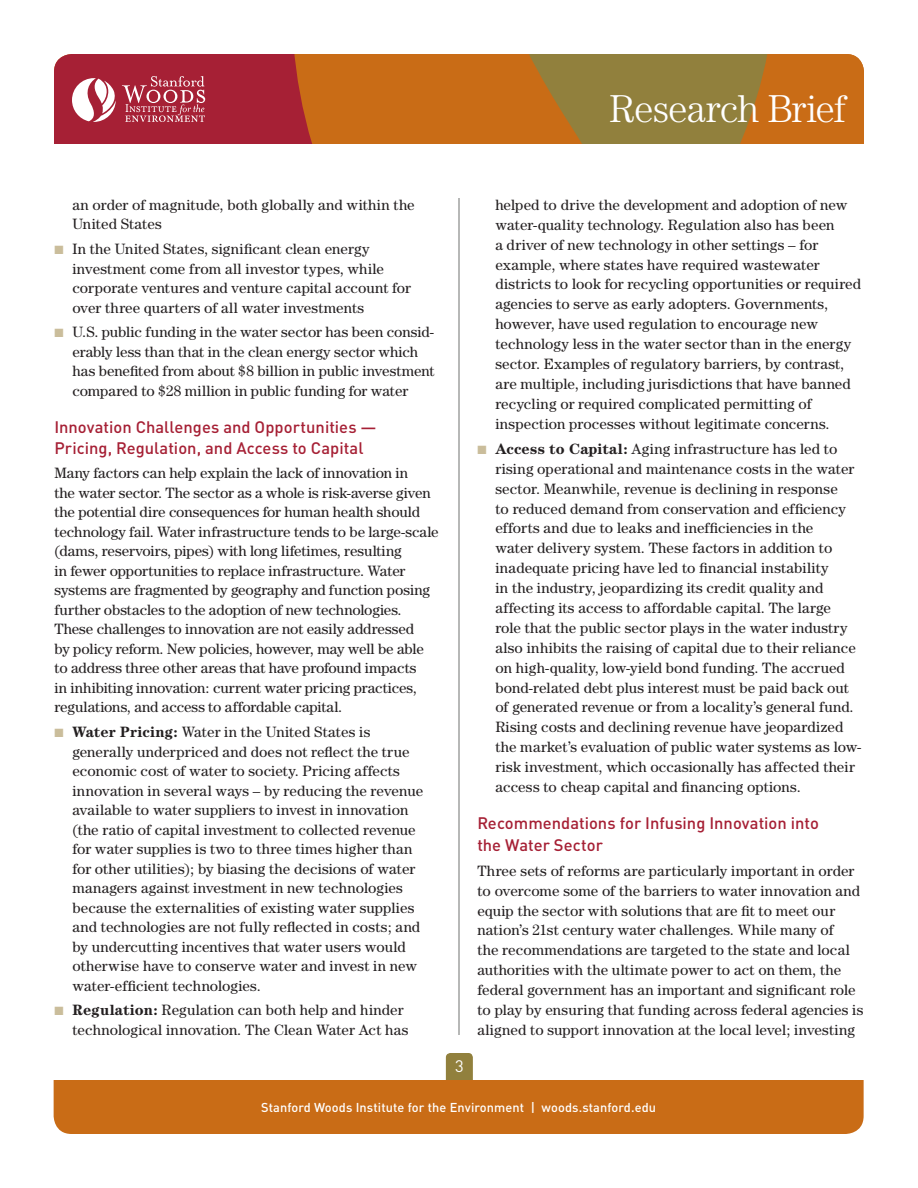
<style>
.page{position:relative;width:918px;height:1188px;background:#fff}
.page>*{position:absolute;margin:0;border:0;box-sizing:border-box;transform-origin:0 0}
.t1{font:300 39px "Century";letter-spacing:-.025em;color:#fff}
.Subhead_1{font:500 16.5px/21px "DIN";color:#a62035}
.t2{font:16.5px "DIN";color:#fff}
.Body_Text{font:15px/20px "Century";letter-spacing:.005em;color:#231f20}
.t3{font:500 12.75px "DIN";letter-spacing:.01em;color:#fff}
.s1{color:#cabd9b}
.s2{font-weight:700}
</style>
<div class="page">
<svg style="left:54px;top:54px;width:810px;height:90px;background:#b25f2f"></svg>
<div style="left:54px;top:1080px;width:810px;height:54px;background:#c96c16"></div>
<svg style="left:446px;top:1053px;width:27px;height:27px"></svg>
<hr style="left:459px;top:198px;width:1px;height:837px;background:#717271">
<h1 class="t1" style="left:610px;top:86px;width:238px">Research Brief</h1>
<p class="Body_Text" style="left:72px;top:195px;width:344px;line-height:19.5px">an order of magnitude, both globally and within the<br>United States</p>
<p class="Body_Text" style="left:72px;top:239px;width:340px;line-height:19.5px;text-indent:-18px"><span class="s1">■</span> In the United States, significant clean energy investment come from all investor types, while corporate ventures and venture capital account for over three quarters of all water investments</p>
<p class="Body_Text" style="left:72px;top:322px;width:364px;line-height:19.5px;text-indent:-18px"><span class="s1">■</span> U.S. public funding in the water sector has been consid&shy;erably less than that in the clean energy sector which has benefited from about $8 billion in public investment compared to $28 million in public funding for water</p>
<p class="Subhead_1" style="left:54px;top:416px;width:324px">Innovation Challenges and Opportunities —<br>Pricing, Regulation, and Access to Capital</p>
<p class="Body_Text" style="left:54px;top:463px;width:386px;line-height:19.5px">Many factors can help explain the lack of innovation in<br>the water sector. The sector as a whole is risk-averse given the potential dire consequences for human health should technology fail. Water infrastructure tends to be large-scale (dams, reservoirs, pipes) with long lifetimes, resulting<br>in fewer opportunities to replace infrastructure. Water systems are fragmented by geography and function posing further obstacles to the adoption of new technologies.<br>These challenges to innovation are not easily addressed<br>by policy reform. New policies, however, may well be able to address three other areas that have profound impacts<br>in inhibiting innovation: current water pricing practices, regulations, and access to affordable capital.</p>
<p class="Body_Text" style="left:72px;top:722px;width:352px;line-height:19.5px;text-indent:-18px"><span class="s1">■</span> <span class="s2">Water Pricing:</span> Water in the United States is generally underpriced and does not reflect the true economic cost of water to society. Pricing affects innovation in several ways – by reducing the revenue available to water suppliers to invest in innovation (the ratio of capital investment to collected revenue for water supplies is two to three times higher than for other utilities); by biasing the decisions of water managers against investment in new technologies because the externalities of existing water supplies and technologies are not fully reflected in costs; and by undercutting incentives that water users would otherwise have to conserve water and invest in new water-efficient technologies.</p>
<p class="Body_Text" style="left:72px;top:1000px;width:338px;line-height:19.5px;text-indent:-18px"><span class="s1">■</span> <span class="s2">Regulation:</span> Regulation can both help and hinder technological innovation. The Clean Water Act has</p>
<p class="t2" style="left:455px;top:1056px;width:10px">3</p>
<p class="Body_Text" style="left:495px;top:194px;width:367px">helped to drive the development and adoption of new water-quality technology. Regulation also has been<br>a driver of new technology in other settings – for example, where states have required wastewater districts to look for recycling opportunities or required agencies to serve as early adopters. Governments, however, have used regulation to encourage new technology less in the water sector than in the energy sector. Examples of regulatory barriers, by contrast, are multiple, including jurisdictions that have banned recycling or required complicated permitting of inspection processes without legitimate concerns.</p>
<p class="Body_Text" style="left:495px;top:439px;width:368px;text-indent:-18px"><span class="s1">■</span> <span class="s2">Access to Capital:</span> Aging infrastructure has led to rising operational and maintenance costs in the water sector. Meanwhile, revenue is declining in response<br>to reduced demand from conservation and efficiency efforts and due to leaks and inefficiencies in the<br>water delivery system. These factors in addition to inadequate pricing have led to financial instability<br>in the industry, jeopardizing its credit quality and affecting its access to affordable capital. The large<br>role that the public sector plays in the water industry also inhibits the raising of capital due to their reliance on high-quality, low-yield bond funding. The accrued bond-related debt plus interest must be paid back out of generated revenue or from a locality’s general fund.<br>Rising costs and declining revenue have jeopardized the market’s evaluation of public water systems as low&shy;risk investment, which occasionally has affected their access to cheap capital and financing options.</p>
<p class="Subhead_1" style="left:477px;top:812px;width:343px;line-height:21.5px">Recommendations for Infusing Innovation into the Water Sector</p>
<p class="Body_Text" style="left:477px;top:860px;width:387px">Three sets of reforms are particularly important in order to overcome some of the barriers to water innovation and equip the sector with solutions that are fit to meet our nation’s 21st century water challenges. While many of<br>the recommendations are targeted to the state and local authorities with the ultimate power to act on them, the federal government has an important and significant role to play by ensuring that funding across federal agencies is aligned to support innovation at the local level; investing</p>
<p class="t3" style="left:261px;top:1100px;width:396px">Stanford Woods Institute for the Environment | woods.stanford.edu</p>
</div>
